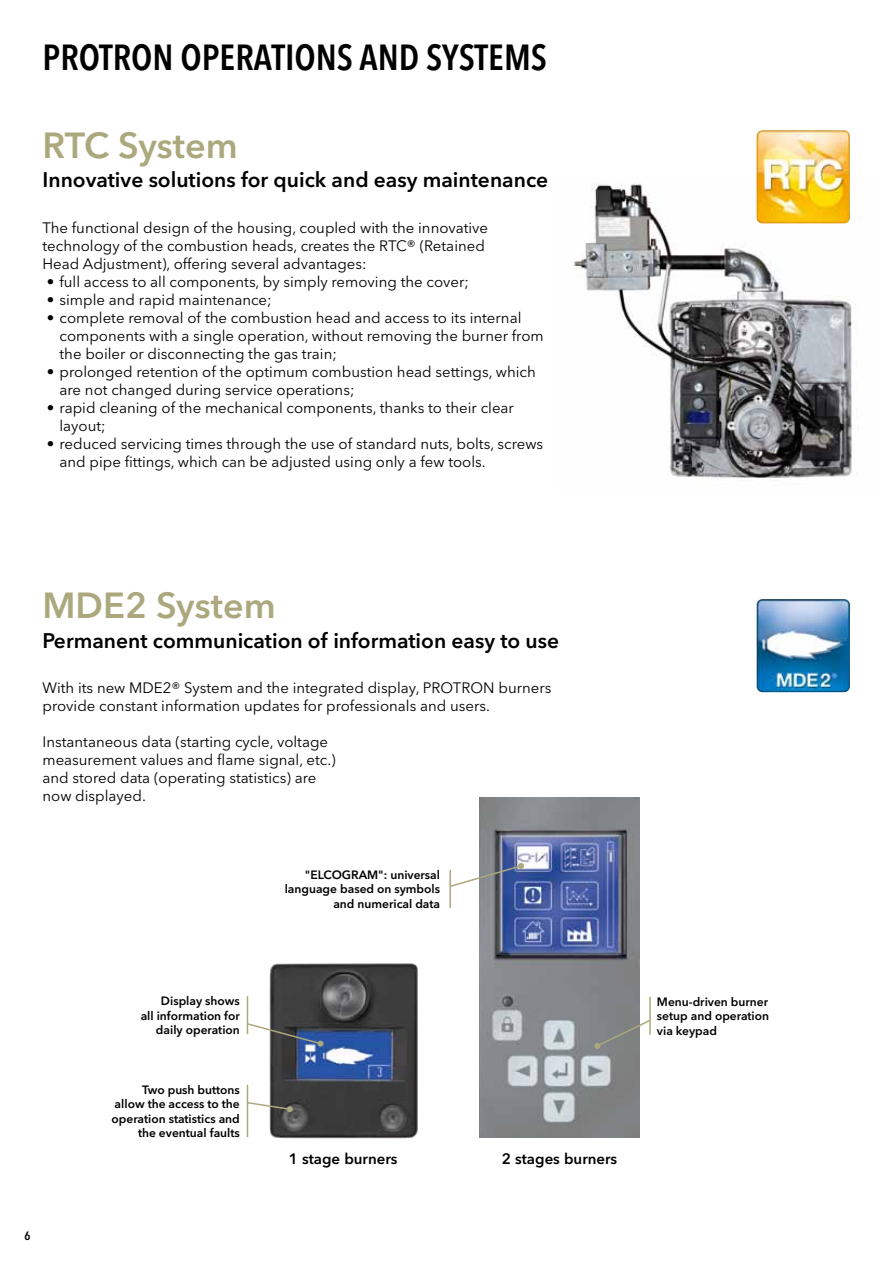
<style>
.page{position:relative;width:893px;height:1263px;background:#fff}
.page>*{position:absolute;margin:0;border:0;box-sizing:border-box;transform-origin:0 0}
.t1{font:600 condensed 36px "Avenir Next LT Pro";color:#000}
.t2{font:600 36px "Avenir Next LT Pro";color:#aca87e}
.t3{font:600 21px "Avenir Next LT Pro";color:#000}
.t4{font:15px/18px "Avenir Next LT Pro";color:#000}
.t5{font:600 15px "Avenir Next LT Pro";color:#000}
.t6{font:600 12px/14.4px "Avenir Next LT Pro";color:#000;text-align:right}
.t7{font:600 condensed 12px "Avenir Next LT Pro";color:#000}
</style>
<div class="page">
<img style="left:573px;top:184px;width:279px;height:295px">
<img style="left:757px;top:599px;width:93px;height:93px">
<img style="left:756px;top:130px;width:94px;height:94px">
<img style="left:479px;top:797px;width:161px;height:340px">
<img style="left:269px;top:963px;width:149px;height:176px">
<svg style="left:594px;top:1018px;width:57px;height:31px"></svg>
<svg style="left:451px;top:863px;width:73px;height:25px"></svg>
<svg style="left:246px;top:1101px;width:47px;height:11px"></svg>
<svg style="left:246px;top:1022px;width:78px;height:25px"></svg>
<hr style="left:247px;top:996px;width:1px;height:38px;background:#aca87e">
<hr style="left:449px;top:870px;width:2px;height:38px;background:#aca87e">
<hr style="left:649px;top:997px;width:2px;height:37px;background:#aca87e">
<hr style="left:247px;top:1085px;width:1px;height:52px;background:#aca87e">
<h1 class="t1" style="left:43px;top:35px;width:506px">PROTRON OPERATIONS AND SYSTEMS</h1>
<h1 class="t2" style="left:43px;top:124px;width:197px">RTC System</h1>
<h2 class="t3" style="left:43px;top:167px;width:507px">Innovative solutions for quick and easy maintenance</h2>
<p class="t4" style="left:43px;top:218px;width:447px">The functional design of the housing, coupled with the innovative technology of the combustion heads, creates the RTC® (Retained<br>Head Adjustment), offering several advantages:</p>
<p class="t4" style="left:47px;top:272px;width:424px">• full access to all components, by simply removing the cover;</p>
<p class="t4" style="left:47px;top:290px;width:226px">• simple and rapid maintenance;</p>
<p class="t4" style="left:60px;top:308px;width:486px;text-indent:-13px">• complete removal of the combustion head and access to its internal components with a single operation, without removing the burner from the boiler or disconnecting the gas train;</p>
<p class="t4" style="left:60px;top:362px;width:478px;text-indent:-13px">• prolonged retention of the optimum combustion head settings, which are not changed during service operations;</p>
<p class="t4" style="left:60px;top:398px;width:456px;text-indent:-13px">• rapid cleaning of the mechanical components, thanks to their clear layout;</p>
<p class="t4" style="left:60px;top:434px;width:485px;text-indent:-13px">• reduced servicing times through the use of standard nuts, bolts, screws and pipe fittings, which can be adjusted using only a few tools.</p>
<h1 class="t2" style="left:43px;top:584px;width:235px">MDE2 System</h1>
<h2 class="t3" style="left:43px;top:628px;width:518px">Permanent communication of information easy to use</h2>
<p class="t4" style="left:43px;top:679px;width:510px">With its new MDE2® System and the integrated display, PROTRON burners provide constant information updates for professionals and users.</p>
<p class="t4" style="left:43px;top:733px;width:295px">Instantaneous data (starting cycle, voltage measurement values and flame signal, etc.) and stored data (operating statistics) are now displayed.</p>
<p class="t6" style="left:285px;top:867px;width:157px">"ELCOGRAM": universal language based on symbols and numerical data</p>
<p class="t7" style="left:25px;top:1228px;width:7px">6</p>
<p class="t6" style="left:141px;top:994px;width:101px">Display shows<br>all information for daily operation</p>
<p class="t6" style="left:112px;top:1082px;width:130px">Two push buttons allow the access to the operation statistics and the eventual faults</p>
<p class="t5" style="left:289px;top:1150px;width:110px">1 stage burners</p>
<p class="t5" style="left:502px;top:1150px;width:117px">2 stages burners</p>
<p class="t6" style="left:657px;top:994px;width:114px;text-align:justify">Menu-driven burner setup and operation via keypad</p>
</div>
